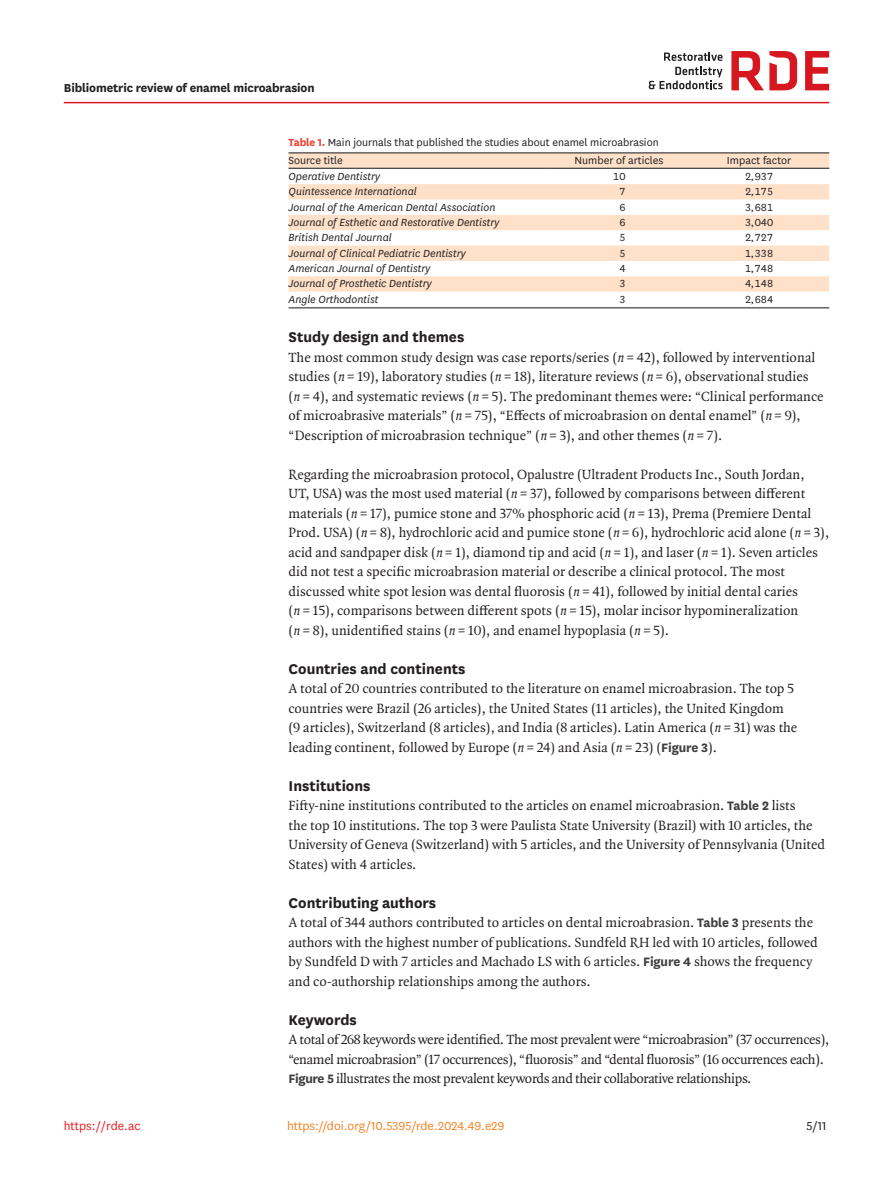
<style>
.page{position:relative;width:893px;height:1191px;background:#fff}
.page>*{position:absolute;margin:0;border:0;box-sizing:border-box;transform-origin:0 0}
.body_title2{font:700 16.5px "National";color:#231f20}
.body_p_first{font:14.25px/19.5px "Quadraat OT";color:#231f20}
.body_p{font:14.25px/19.5px "Quadraat OT";color:#231f20}
.body_p_first-2{font:14.25px/19.5px "Quadraat OT";letter-spacing:-.025em;color:#231f20}
.alt-title-type{font:700 13.5px "National";letter-spacing:-.01em;color:#231f20}
.doi_running_footer{font:13.5px "National";color:#f58220}
.t1{font:13.5px "National";color:#ee1d23}
.t2{font:13.5px "National";color:#231f20}
.tbody_entry{font:italic 12px "National";color:#231f20}
.table-wrap_caption{font:12px "National";color:#231f20}
.tbody_entry-2{font:12px "National";letter-spacing:-.05em;color:#231f20}
.thead_entry{font:12px "National";color:#231f20}
.s1{font-weight:700;color:#ef3e2e}
.s2{font-style:italic}
.s3{font-family:"National";font-weight:700;color:#3e3e3f}
</style>
<div class="page">
<hr style="left:64px;top:102px;width:765px;height:1px;background:#d7171f">
<svg style="left:649px;top:52px;width:73px;height:37px"></svg>
<svg style="left:805px;top:51px;width:24px;height:39px"></svg>
<svg style="left:731px;top:51px;width:66px;height:39px"></svg>
<svg style="left:289px;top:153px;width:540px;height:139px;fill:#fee1c8"></svg>
<hr style="left:289px;top:152px;width:260px;height:1px;background:#231f20">
<hr style="left:549px;top:152px;width:140px;height:1px;background:#231f20">
<hr style="left:689px;top:152px;width:140px;height:1px;background:#231f20">
<hr style="left:289px;top:168px;width:260px;height:1px;background:#231f20">
<hr style="left:549px;top:168px;width:140px;height:1px;background:#231f20">
<hr style="left:689px;top:168px;width:140px;height:1px;background:#231f20">
<hr style="left:289px;top:307px;width:260px;height:1px;background:#231f20">
<hr style="left:549px;top:307px;width:140px;height:1px;background:#231f20">
<hr style="left:689px;top:307px;width:140px;height:1px;background:#231f20">
<p class="alt-title-type" style="left:64px;top:78px;width:252px">Bibliometric review of enamel microabrasion</p>
<p class="table-wrap_caption" style="left:289px;top:135px;width:372px"><span class="s1">Table 1.</span> Main journals that published the studies about enamel microabrasion</p>
<p class="thead_entry" style="left:289px;top:152px;width:56px">Source title</p>
<p class="thead_entry" style="left:574px;top:152px;width:90px">Number of articles</p>
<p class="thead_entry" style="left:727px;top:152px;width:66px">Impact factor</p>
<p class="tbody_entry" style="left:289px;top:169px;width:93px">Operative Dentistry</p>
<p class="tbody_entry-2" style="left:613px;top:168px;width:15px">10</p>
<p class="tbody_entry-2" style="left:745px;top:168px;width:30px">2,937</p>
<p class="tbody_entry" style="left:289px;top:184px;width:130px">Quintessence International</p>
<p class="tbody_entry-2" style="left:619px;top:184px;width:8px">7</p>
<p class="tbody_entry-2" style="left:745px;top:184px;width:30px">2,175</p>
<p class="tbody_entry" style="left:289px;top:199px;width:208px">Journal of the American Dental Association</p>
<p class="tbody_entry-2" style="left:619px;top:199px;width:8px">6</p>
<p class="tbody_entry-2" style="left:745px;top:199px;width:30px">3,681</p>
<p class="tbody_entry" style="left:289px;top:215px;width:212px">Journal of Esthetic and Restorative Dentistry</p>
<p class="tbody_entry-2" style="left:619px;top:214px;width:8px">6</p>
<p class="tbody_entry-2" style="left:745px;top:214px;width:30px">3,040</p>
<p class="tbody_entry" style="left:289px;top:230px;width:105px">British Dental Journal</p>
<p class="tbody_entry-2" style="left:619px;top:230px;width:8px">5</p>
<p class="tbody_entry-2" style="left:745px;top:230px;width:30px">2,727</p>
<p class="tbody_entry" style="left:289px;top:245px;width:179px">Journal of Clinical Pediatric Dentistry</p>
<p class="tbody_entry-2" style="left:619px;top:245px;width:8px">5</p>
<p class="tbody_entry-2" style="left:745px;top:245px;width:30px">1,338</p>
<p class="tbody_entry" style="left:289px;top:261px;width:144px">American Journal of Dentistry</p>
<p class="tbody_entry-2" style="left:619px;top:260px;width:8px">4</p>
<p class="tbody_entry-2" style="left:745px;top:260px;width:30px">1,748</p>
<p class="tbody_entry" style="left:289px;top:276px;width:145px">Journal of Prosthetic Dentistry</p>
<p class="tbody_entry-2" style="left:619px;top:276px;width:8px">3</p>
<p class="tbody_entry-2" style="left:745px;top:276px;width:30px">4,148</p>
<p class="tbody_entry" style="left:289px;top:292px;width:91px">Angle Orthodontist</p>
<p class="tbody_entry-2" style="left:619px;top:291px;width:8px">3</p>
<p class="tbody_entry-2" style="left:745px;top:291px;width:30px">2,684</p>
<p class="body_title2" style="left:289px;top:325px;width:177px">Study design and themes</p>
<p class="body_p_first" style="left:289px;top:347px;width:537px">The most common study design was case reports/series (<span class="s2">n</span> = 42), followed by interventional studies (<span class="s2">n</span> = 19), laboratory studies (<span class="s2">n</span> = 18), literature reviews (<span class="s2">n</span> = 6), observational studies (<span class="s2">n</span> = 4), and systematic reviews (<span class="s2">n</span> = 5). The predominant themes were: “Clinical performance of microabrasive materials” (<span class="s2">n</span> = 75), “Effects of microabrasion on dental enamel” (<span class="s2">n</span> = 9), “Description of microabrasion technique” (<span class="s2">n</span> = 3), and other themes (<span class="s2">n</span> = 7).</p>
<p class="body_p" style="left:289px;top:464px;width:542px">Regarding the microabrasion protocol, Opalustre (Ultradent Products Inc., South Jordan, UT, USA) was the most used material (<span class="s2">n</span> = 37), followed by comparisons between different materials (<span class="s2">n</span> = 17), pumice stone and 37% phosphoric acid (<span class="s2">n</span> = 13), Prema (Premiere Dental Prod. USA) (<span class="s2">n</span> = 8), hydrochloric acid and pumice stone (<span class="s2">n</span> = 6), hydrochloric acid alone (<span class="s2">n</span> = 3), acid and sandpaper disk (<span class="s2">n</span> = 1), diamond tip and acid (<span class="s2">n</span> = 1), and laser (<span class="s2">n</span> = 1). Seven articles did not test a specific microabrasion material or describe a clinical protocol. The most discussed white spot lesion was dental fluorosis (<span class="s2">n</span> = 41), followed by initial dental caries<br>(<span class="s2">n</span> = 15), comparisons between different spots (<span class="s2">n</span> = 15), molar incisor hypomineralization<br>(<span class="s2">n</span> = 8), unidentified stains (<span class="s2">n</span> = 10), and enamel hypoplasia (<span class="s2">n</span> = 5).</p>
<p class="body_title2" style="left:289px;top:657px;width:178px">Countries and continents</p>
<p class="body_p_first" style="left:289px;top:679px;width:510px">A total of 20 countries contributed to the literature on enamel microabrasion. The top 5 countries were Brazil (26 articles), the United States (11 articles), the United Kingdom (9 articles), Switzerland (8 articles), and India (8 articles). Latin America (<span class="s2">n</span> = 31) was the leading continent, followed by Europe (<span class="s2">n</span> = 24) and Asia (<span class="s2">n</span> = 23) (<span class="s3">Figure 3</span>).</p>
<p class="body_title2" style="left:289px;top:774px;width:84px">Institutions</p>
<p class="body_p_first" style="left:289px;top:796px;width:538px">Fifty-nine institutions contributed to the articles on enamel microabrasion. <span class="s3">Table 2</span> lists<br>the top 10 institutions. The top 3 were Paulista State University (Brazil) with 10 articles, the University of Geneva (Switzerland) with 5 articles, and the University of Pennsylvania (United States) with 4 articles.</p>
<p class="body_title2" style="left:289px;top:891px;width:149px">Contributing authors</p>
<p class="body_p_first" style="left:289px;top:913px;width:531px">A total of 344 authors contributed to articles on dental microabrasion. <span class="s3">Table 3</span> presents the authors with the highest number of publications. Sundfeld RH led with 10 articles, followed by Sundfeld D with 7 articles and Machado LS with 6 articles. <span class="s3">Figure 4</span> shows the frequency and co-authorship relationships among the authors.</p>
<p class="body_title2" style="left:289px;top:1008px;width:70px">Keywords</p>
<p class="body_p_first-2" style="left:289px;top:1030px;width:542px">A total of 268 keywords were identified. The most prevalent were “microabrasion” (37 occurrences), “enamel microabrasion” (17 occurrences), “fluorosis” and “dental fluorosis” (16 occurrences each).<br><span class="s3">Figure 5</span> illustrates the most prevalent keywords and their collaborative relationships.</p>
<p class="t2" style="left:806px;top:1116px;width:22px">5/11</p>
<p class="t1" style="left:64px;top:1116px;width:78px">https://rde.ac</p>
<p class="doi_running_footer" style="left:287px;top:1116px;width:219px">https://doi.org/10.5395/rde.2024.49.e29</p>
</div>
